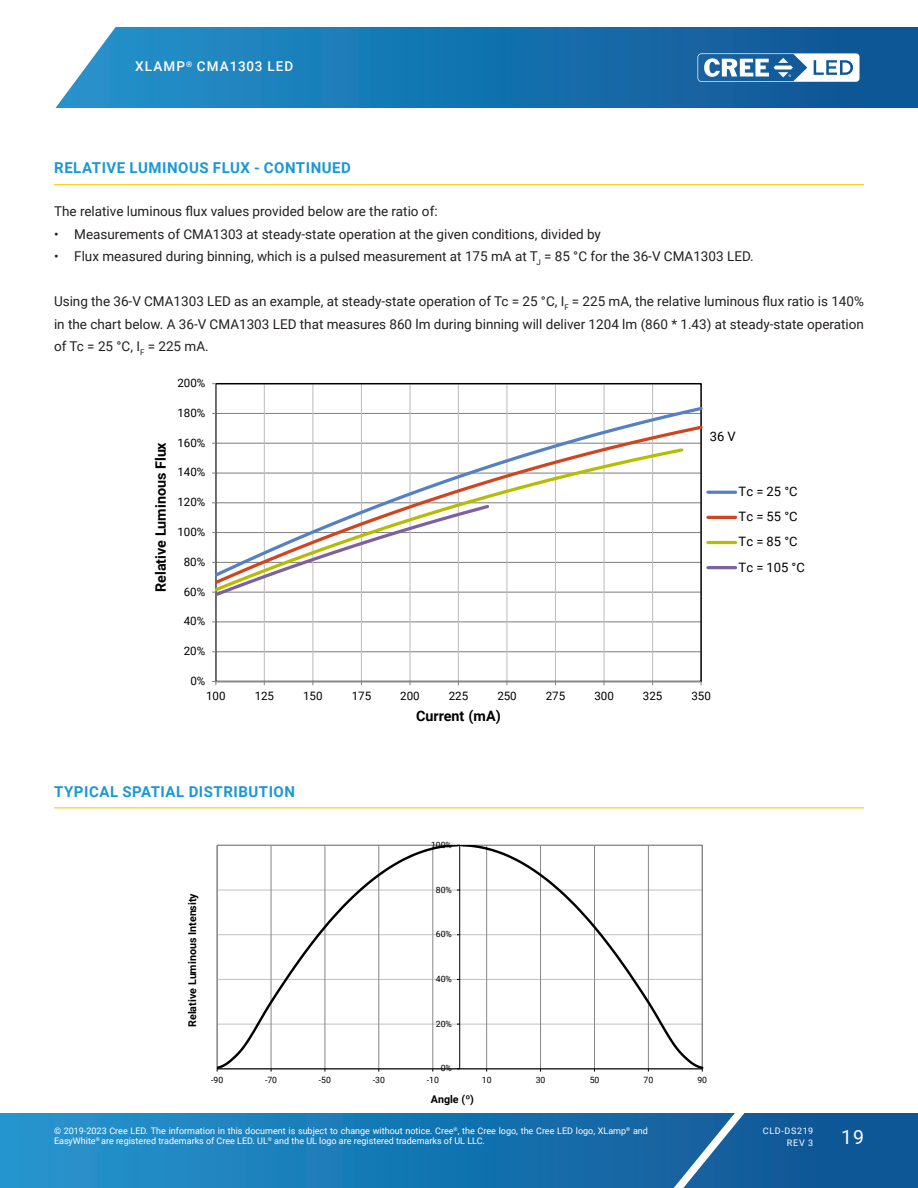
<style>
.page{position:relative;width:918px;height:1188px;background:#fff}
.page>*{position:absolute;margin:0;border:0;box-sizing:border-box;transform-origin:0 0}
.t1{font:19.5px "Roboto";color:#fff}
.Section_heading_with{font:700 15px "Roboto";letter-spacing:.035em;color:#1a98d6}
.t2{font:700 14.4px "Roboto";color:#000}
.Text_justify{font:13.5px/22.5px "Roboto";color:#231f20;text-align:justify}
.t3{font:500 13.5px "Roboto";letter-spacing:.085em;color:#fff}
.t4{font:12.9px/25.2px "Roboto";color:#000}
.t5{font:11.55px "Roboto";letter-spacing:-.01em;color:#000}
.t6{font:700 10.65px "Roboto";color:#000}
.t7{font:9px/10.8px "Roboto";color:#fff}
.t8{font:9px/12px "Roboto";letter-spacing:.085em;color:#fff;text-align:right}
.t9{font:8.7px "Roboto";letter-spacing:-.01em;color:#000}
</style>
<div class="page">
<svg style="left:0;top:1113px;width:918px;height:75px;background:#1876b2"></svg>
<svg style="left:644px;top:1113px;width:117px;height:75px;background:#296da6"></svg>
<svg style="left:55px;top:27px;width:863px;height:81px;background:#2078b2"></svg>
<svg style="left:698px;top:53px;width:162px;height:29px"></svg>
<hr style="left:54px;top:184px;width:810px;height:1px;background:#fece08">
<hr style="left:54px;top:807px;width:810px;height:1px;background:#fece08">
<hr style="left:216px;top:651px;width:485px;height:1px;background:#868686">
<hr style="left:216px;top:621px;width:485px;height:1px;background:#868686">
<hr style="left:216px;top:592px;width:485px;height:1px;background:#868686">
<hr style="left:264px;top:384px;width:1px;height:297px;background:#c0c0c0">
<hr style="left:312px;top:384px;width:1px;height:297px;background:#c0c0c0">
<hr style="left:361px;top:384px;width:1px;height:297px;background:#c0c0c0">
<hr style="left:409px;top:384px;width:2px;height:297px;background:#c0c0c0">
<hr style="left:458px;top:384px;width:1px;height:297px;background:#c0c0c0">
<hr style="left:506px;top:384px;width:1px;height:297px;background:#c0c0c0">
<hr style="left:555px;top:384px;width:1px;height:297px;background:#c0c0c0">
<hr style="left:604px;top:384px;width:1px;height:297px;background:#c0c0c0">
<hr style="left:652px;top:384px;width:1px;height:297px;background:#c0c0c0">
<hr style="left:215px;top:384px;width:1px;height:297px;background:#868686">
<hr style="left:216px;top:681px;width:485px;height:1px;background:#868686">
<svg style="left:216px;top:405px;width:486px;height:18px"></svg>
<svg style="left:216px;top:423px;width:486px;height:164px"></svg>
<svg style="left:216px;top:446px;width:470px;height:148px"></svg>
<svg style="left:212px;top:502px;width:280px;height:97px"></svg>
<hr style="left:708px;top:491px;width:28px;height:3px;background:#5580c3">
<hr style="left:708px;top:516px;width:28px;height:3px;background:#cf4520">
<hr style="left:708px;top:541px;width:28px;height:3px;background:#b5bd00">
<hr style="left:708px;top:566px;width:28px;height:3px;background:#7d60a0">
<svg style="left:217px;top:845px;width:486px;height:225px"></svg>
<p class="t3" style="left:135px;top:57px;width:160px">XLAMP<sup>®</sup> CMA1303 LED</p>
<p class="Section_heading_with" style="left:54px;top:157px;width:298px">RELATIVE LUMINOUS FLUX - CONTINUED</p>
<p class="Text_justify" style="left:54px;top:199px;width:385px">The relative luminous flux values provided below are the ratio of:</p>
<p class="Text_justify" style="left:54px;top:222px;width:549px">• Measurements of CMA1303 at steady-state operation at the given conditions, divided by</p>
<p class="Text_justify" style="left:54px;top:244px;width:701px">• Flux measured during binning, which is a pulsed measurement at 175 mA at T<sub>J</sub> = 85 °C for the 36-V CMA1303 LED.</p>
<p class="Text_justify" style="left:54px;top:289px;width:812px">Using the 36-V CMA1303 LED as an example, at steady-state operation of Tc = 25 °C, I<sub>F</sub> = 225 mA, the relative luminous flux ratio is 140% in the chart below. A 36‑V CMA1303 LED that measures 860 lm during binning will deliver 1204 lm (860 * 1.43) at steady-state operation of Tc = 25 °C, I<sub>F</sub> = 225 mA.</p>
<p class="t5" style="left:177px;top:375px;width:29px">200%</p>
<p class="t2" style="left:151px;top:592px;width:151px;rotate:-90deg">Relative Luminous Flux</p>
<p class="t5" style="left:177px;top:405px;width:29px">180%</p>
<p class="t5" style="left:177px;top:434px;width:29px">160%</p>
<p class="t5" style="left:177px;top:464px;width:29px">140%</p>
<p class="t5" style="left:177px;top:494px;width:29px">120%</p>
<p class="t5" style="left:177px;top:524px;width:29px">100%</p>
<p class="t5" style="left:184px;top:554px;width:23px">80%</p>
<p class="t5" style="left:184px;top:583px;width:23px">60%</p>
<p class="t5" style="left:184px;top:613px;width:23px">40%</p>
<p class="t5" style="left:184px;top:643px;width:23px">20%</p>
<p class="t5" style="left:190px;top:673px;width:16px">0%</p>
<p class="t4" style="left:710px;top:423px;width:28px">36 V</p>
<p class="t4" style="left:739px;top:478px;width:68px">Tc = 25 °C<br>Tc = 55 °C<br>Tc = 85 °C<br>Tc = 105 °C</p>
<p class="t5" style="left:206px;top:688px;width:21px">100</p>
<p class="t5" style="left:255px;top:688px;width:21px">125</p>
<p class="t5" style="left:303px;top:688px;width:21px">150</p>
<p class="t5" style="left:352px;top:688px;width:21px">175</p>
<p class="t5" style="left:400px;top:688px;width:21px">200</p>
<p class="t5" style="left:449px;top:688px;width:21px">225</p>
<p class="t5" style="left:497px;top:688px;width:21px">250</p>
<p class="t5" style="left:546px;top:688px;width:21px">275</p>
<p class="t5" style="left:594px;top:688px;width:21px">300</p>
<p class="t5" style="left:643px;top:688px;width:21px">325</p>
<p class="t5" style="left:691px;top:688px;width:21px">350</p>
<p class="t2" style="left:416px;top:705px;width:86px">Current (mA)</p>
<p class="Section_heading_with" style="left:54px;top:781px;width:242px">TYPICAL SPATIAL DISTRIBUTION</p>
<p class="t6" style="left:185px;top:1027px;width:135px;rotate:-90deg">Relative Luminous Intensity</p>
<p class="t9" style="left:431px;top:839px;width:22px">100%</p>
<p class="t9" style="left:436px;top:883px;width:18px">80%</p>
<p class="t9" style="left:436px;top:928px;width:18px">60%</p>
<p class="t9" style="left:436px;top:973px;width:18px">40%</p>
<p class="t9" style="left:436px;top:1018px;width:18px">20%</p>
<p class="t9" style="left:441px;top:1062px;width:13px">0%</p>
<p class="t9" style="left:211px;top:1073px;width:14px">-90</p>
<p class="t9" style="left:265px;top:1073px;width:14px">-70</p>
<p class="t9" style="left:319px;top:1073px;width:14px">-50</p>
<p class="t9" style="left:373px;top:1073px;width:14px">-30</p>
<p class="t9" style="left:427px;top:1073px;width:14px">-10</p>
<p class="t9" style="left:482px;top:1073px;width:11px">10</p>
<p class="t9" style="left:536px;top:1073px;width:11px">30</p>
<p class="t9" style="left:590px;top:1073px;width:11px">50</p>
<p class="t9" style="left:644px;top:1073px;width:11px">70</p>
<p class="t9" style="left:698px;top:1073px;width:11px">90</p>
<p class="t6" style="left:431px;top:1092px;width:45px">Angle (º)</p>
<p class="t7" style="left:54px;top:1125px;width:596px">© 2019-2023 Cree LED. The information in this document is subject to change without notice. Cree<sup>®</sup>, the Cree logo, the Cree LED logo, XLamp<sup>®</sup> and<br>EasyWhite<sup>®</sup> are registered trademarks of Cree LED. UL<sup>®</sup> and the UL logo are registered trademarks of UL LLC.</p>
<p class="t8" style="left:763px;top:1124px;width:52px">CLD-DS219<br>REV 3</p>
<h1 class="t1" style="left:841px;top:1123px;width:24px">19</h1>
</div>
